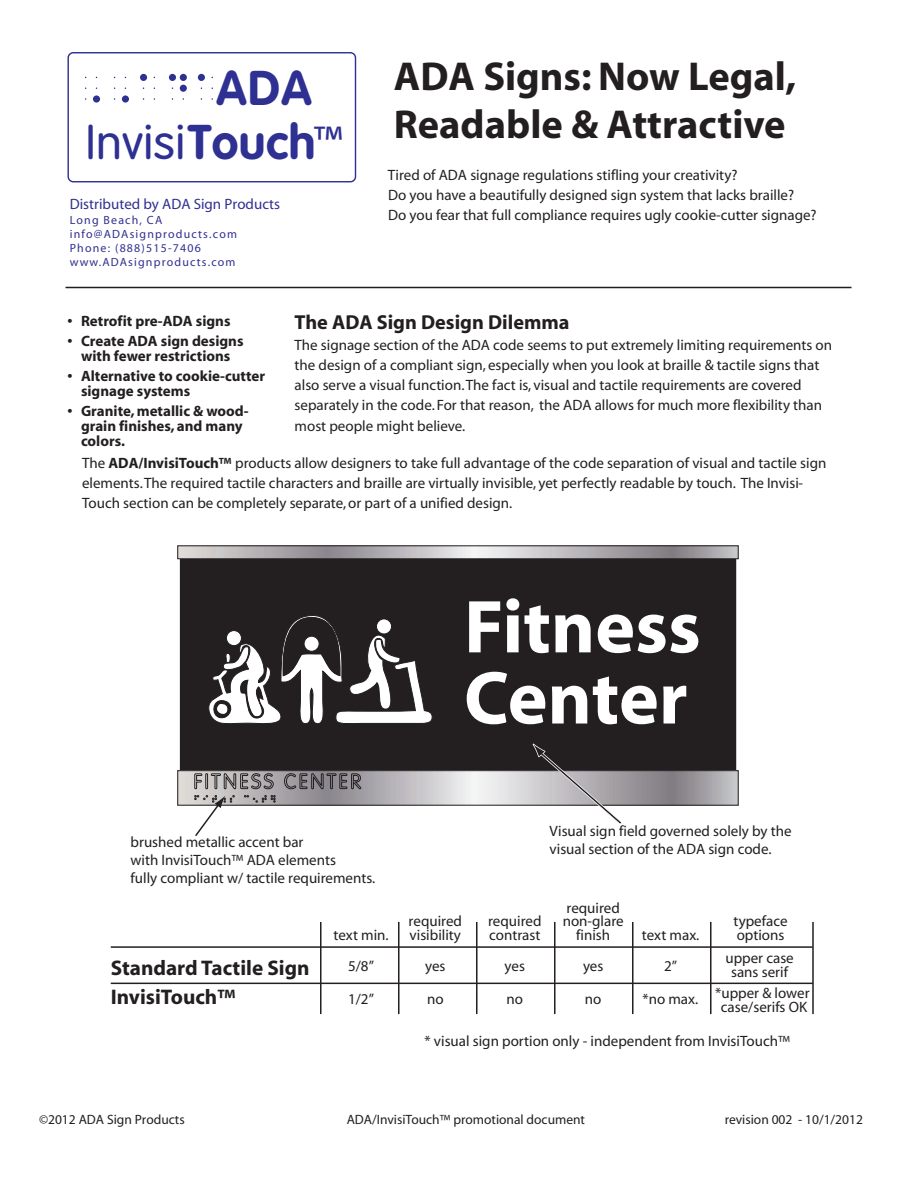
<style>
.page{position:relative;width:918px;height:1188px;background:#fff}
.page>*{position:absolute;margin:0;border:0;box-sizing:border-box;transform-origin:0 0}
.t1{font:700 75.6px/71.1px "Myriad";color:#fff}
.t2{font:300 48px "VAG Rounded";letter-spacing:.01em;color:#2e3092}
.t3{font:700 48px "VAG Rounded";color:#2e3092}
.t4{font:700 40.5px/48.6px "Myriad";color:#231f20}
.t5{font:700 21.15px/28.7px "Myriad";color:#231f20}
.t6{font:700 20.25px "Myriad";color:#231f20}
.t7{font:15px/20.2px "Myriad";color:#231f20}
.t8{font:700 15px/15px "Myriad";color:#231f20}
.t9{font:15px "Myriad";color:#31308f}
.t10{font:13.5px "Myriad";color:#231f20}
.t11{font:11.85px/14.2px "Myriad";letter-spacing:.1em;color:#31308f}
.s1{font-weight:700}
.s2{font-family:"Myriad Pro";font-weight:400}
</style>
<div class="page">
<hr style="left:65px;top:287px;width:786px;height:1px;background:#231f20">
<svg style="left:85px;top:74px;width:128px;height:29px"></svg>
<div style="left:67px;top:52px;width:289px;height:130px;border:1px solid #2e3092;border-radius:5px"></div>
<div style="left:178px;top:554px;width:560px;height:251px;background:#231f20;border:1px solid #fff"></div>
<svg style="left:179px;top:548px;width:557px;height:9px;background:#b7b4b8"></svg>
<div style="left:177px;top:546px;width:561px;height:13px;border:1px solid #231f20"></div>
<svg style="left:179px;top:772px;width:557px;height:31px;background:#b8b6b9"></svg>
<div style="left:177px;top:770px;width:561px;height:35px;border:1px solid #231f20"></div>
<svg style="left:195px;top:773px;width:78px;height:16px"></svg>
<svg style="left:284px;top:773px;width:77px;height:16px"></svg>
<svg style="left:244px;top:795px;width:31px;height:7px"></svg>
<svg style="left:208px;top:615px;width:225px;height:109px"></svg>
<div style="left:226px;top:630px;width:16px;height:16px;border:1px solid #231f20;border-radius:50%"></div>
<div style="left:304px;top:636px;width:15px;height:16px;border:1px solid #231f20;border-radius:50%"></div>
<div style="left:376px;top:619px;width:16px;height:15px;border:1px solid #231f20;border-radius:50%"></div>
<svg style="left:194px;top:795px;width:41px;height:41px"></svg>
<svg style="left:533px;top:744px;width:89px;height:80px"></svg>
<hr style="left:111px;top:946px;width:702px;height:2px;background:#231f20">
<hr style="left:111px;top:983px;width:702px;height:1px;background:#231f20">
<hr style="left:320px;top:922px;width:2px;height:92px;background:#231f20">
<hr style="left:398px;top:922px;width:2px;height:92px;background:#231f20">
<hr style="left:476px;top:922px;width:2px;height:92px;background:#231f20">
<hr style="left:554px;top:922px;width:2px;height:92px;background:#231f20">
<hr style="left:632px;top:922px;width:2px;height:92px;background:#231f20">
<hr style="left:710px;top:922px;width:2px;height:92px;background:#231f20">
<hr style="left:812px;top:922px;width:2px;height:92px;background:#231f20">
<h2 class="t3" style="left:217px;top:60px;width:97px">ADA</h2>
<h2 class="t2" style="left:86px;top:115px;width:258px">Invisi<span class="s1">Touch</span><span class="s2">™</span></h2>
<p class="t9" style="left:70px;top:197px;width:212px">Distributed by ADA Sign Products</p>
<p class="t11" style="left:70px;top:213px;width:169px">Long Beach, CA info@ADAsignproducts.com<br>Phone: (888)515-7406 www.ADAsignproducts.com</p>
<h3 class="t4" style="left:394px;top:53px;width:404px">ADA Signs: Now Legal,<br>Readable &amp; Attractive</h3>
<p class="t7" style="left:388px;top:165px;width:430px">Tired of ADA signage regulations stifling your creativity?<br>Do you have a beautifully designed sign system that lacks braille?<br>Do you fear that full compliance requires ugly cookie-cutter signage?</p>
<p class="t8" style="left:68px;top:314px;width:165px">• Retrofit pre-ADA signs</p>
<p class="t8" style="left:68px;top:334px;width:178px;text-align:center">• Create ADA sign designs with fewer restrictions</p>
<p class="t8" style="left:81px;top:369px;width:186px;text-indent:-13px">• Alternative to cookie-cutter signage systems</p>
<p class="t8" style="left:81px;top:404px;width:169px;text-indent:-13px">• Granite, metallic &amp; wood&shy;grain finishes, and many colors.</p>
<h3 class="t6" style="left:295px;top:312px;width:276px">The ADA Sign Design Dilemma</h3>
<p class="t7" style="left:295px;top:335px;width:539px">The signage section of the ADA code seems to put extremely limiting requirements on the design of a compliant sign, especially when you look at braille &amp; tactile signs that also serve a visual function.The fact is, visual and tactile requirements are covered separately in the code. For that reason, the ADA allows for much more flexibility than most people might believe.</p>
<p class="t7" style="left:82px;top:453px;width:746px">The <span class="s1">ADA/InvisiTouch™</span> products allow designers to take full advantage of the code separation of visual and tactile sign elements.The required tactile characters and braille are virtually invisible, yet perfectly readable by touch. The Invisi-<br>Touch section can be completely separate, or part of a unified design.</p>
<h1 class="t1" style="left:464px;top:594px;width:238px">Fitness<br>Center</h1>
<p class="t7" style="left:131px;top:834px;width:246px;line-height:18px">brushed metallic accent bar<br>with InvisiTouch™ ADA elements<br>fully compliant w/ tactile requirements.</p>
<h3 class="t5" style="left:111px;top:955px;width:200px">Standard Tactile Sign<br>InvisiTouch™</h3>
<p class="t7" style="left:334px;top:925px;width:57px">text min.</p>
<p class="t7" style="left:348px;top:950px;width:27px;line-height:32.5px">5/8”<br>1/2”</p>
<p class="t7" style="left:550px;top:823px;width:244px;line-height:18px">Visual sign field governed solely by the visual section of the ADA sign code.</p>
<p class="t7" style="left:563px;top:902px;width:62px;line-height:13.5px;text-align:center">required non-glare finish</p>
<p class="t7" style="left:583px;top:950px;width:22px;line-height:32.5px">yes no</p>
<p class="t7" style="left:425px;top:1031px;width:367px">* visual sign portion only - independent from InvisiTouch™</p>
<p class="t7" style="left:734px;top:915px;width:55px;line-height:13.5px">typeface options</p>
<p class="t7" style="left:409px;top:915px;width:55px;line-height:13.5px">required visibility</p>
<p class="t7" style="left:425px;top:950px;width:22px;line-height:32.5px">yes no</p>
<p class="t7" style="left:488px;top:915px;width:55px;line-height:13.5px">required contrast</p>
<p class="t7" style="left:642px;top:925px;width:59px">text max.</p>
<p class="t7" style="left:642px;top:950px;width:57px;line-height:32.5px;text-align:center">2”<br>*no max.</p>
<p class="t7" style="left:725px;top:952px;width:70px;line-height:13.5px;text-align:center">upper case sans serif</p>
<p class="t7" style="left:505px;top:950px;width:22px;line-height:32.5px">yes no</p>
<p class="t7" style="left:715px;top:987px;width:96px;line-height:13.5px;text-align:center">*upper &amp; lower case/serifs OK</p>
<p class="t10" style="left:39px;top:1112px;width:147px">©2012 ADA Sign Products</p>
<p class="t10" style="left:347px;top:1112px;width:240px">ADA/InvisiTouch™ promotional document</p>
<p class="t10" style="left:725px;top:1112px;width:140px">revision 002 - 10/1/2012</p>
</div>
